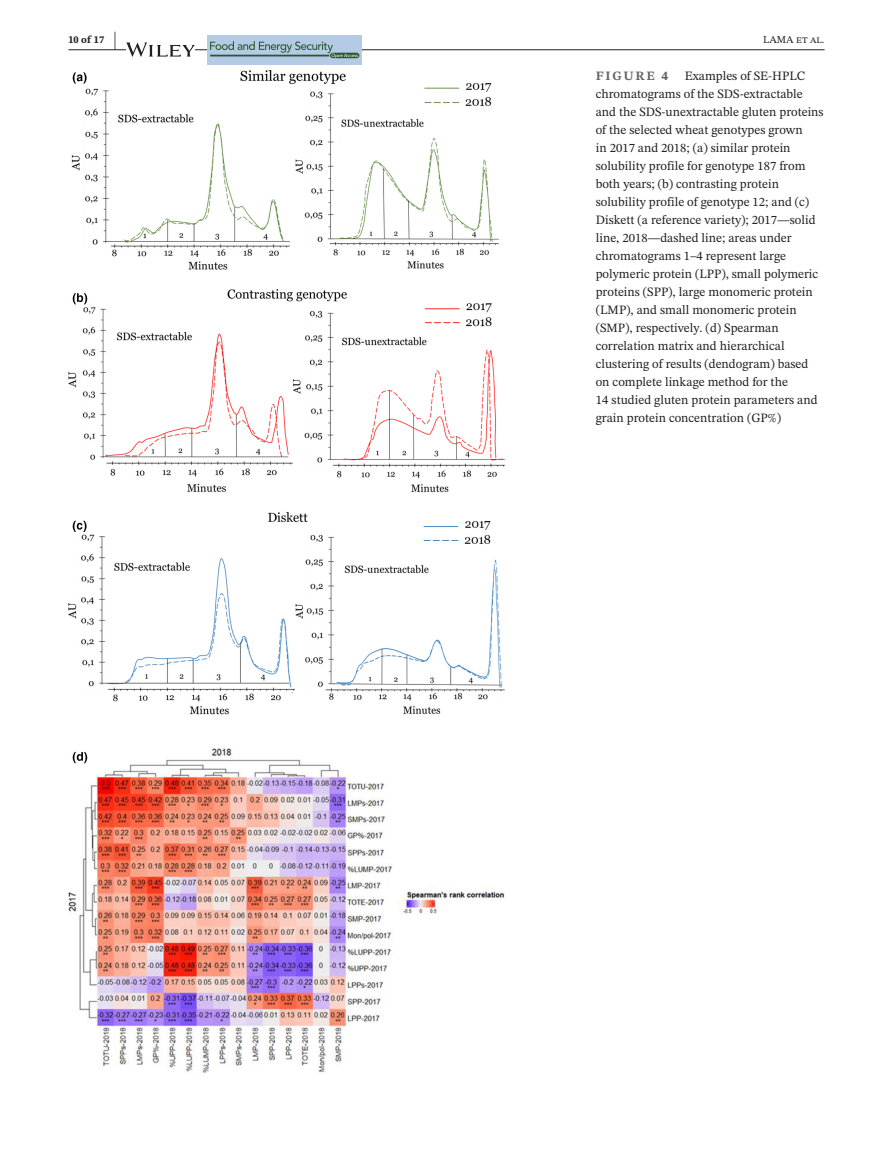
<style>
.page{position:relative;width:893px;height:1174px;background:#fff}
.page>*{position:absolute;margin:0;border:0;box-sizing:border-box;transform-origin:0 0}
.t1{font:12.75px/18px "STIX Two Text";color:#231f20}
.t2{font:700 12.75px "STIX Two Text";letter-spacing:.14em;color:#636366}
.t3{font:10.5px "STIX Two Text";color:#231f20}
.t4{font:700 10.5px "STIX Two Text";color:#231f20}
.s1{font-size:21px}
</style>
<div class="page">
<hr style="left:68px;top:49px;width:756px;height:1px;background:#231f20">
<svg style="left:126px;top:43px;width:69px;height:14px"></svg>
<div style="left:207px;top:35px;width:154px;height:30px;background:#b5cbe5"></div>
<svg style="left:210px;top:41px;width:149px;height:17px"></svg>
<img style="left:68px;top:70px;width:436px;height:1003px">
<p class="t4" style="left:68px;top:32px;width:50px">10 of 17 <span class="s1">|</span></p>
<p class="t3" style="left:763px;top:32px;width:63px">LAMA et al.</p>
<p class="t2" style="left:596px;top:66px;width:74px">FIGURE 4</p>
<p class="t1" style="left:596px;top:66px;width:229px;text-indent:89px">Examples of SE-HPLC chromatograms of the SDS-extractable and the SDS-unextractable gluten proteins of the selected wheat genotypes grown<br>in 2017 and 2018; (a) similar protein solubility profile for genotype 187 from both years; (b) contrasting protein solubility profile of genotype 12; and (c)<br>Diskett (a reference variety); 2017—solid line, 2018—dashed line; areas under chromatograms 1–4 represent large polymeric protein (LPP), small polymeric proteins (SPP), large monomeric protein (LMP), and small monomeric protein (SMP), respectively. (d) Spearman correlation matrix and hierarchical clustering of results (dendogram) based on complete linkage method for the<br>14 studied gluten protein parameters and grain protein concentration (GP%)</p>
</div>
